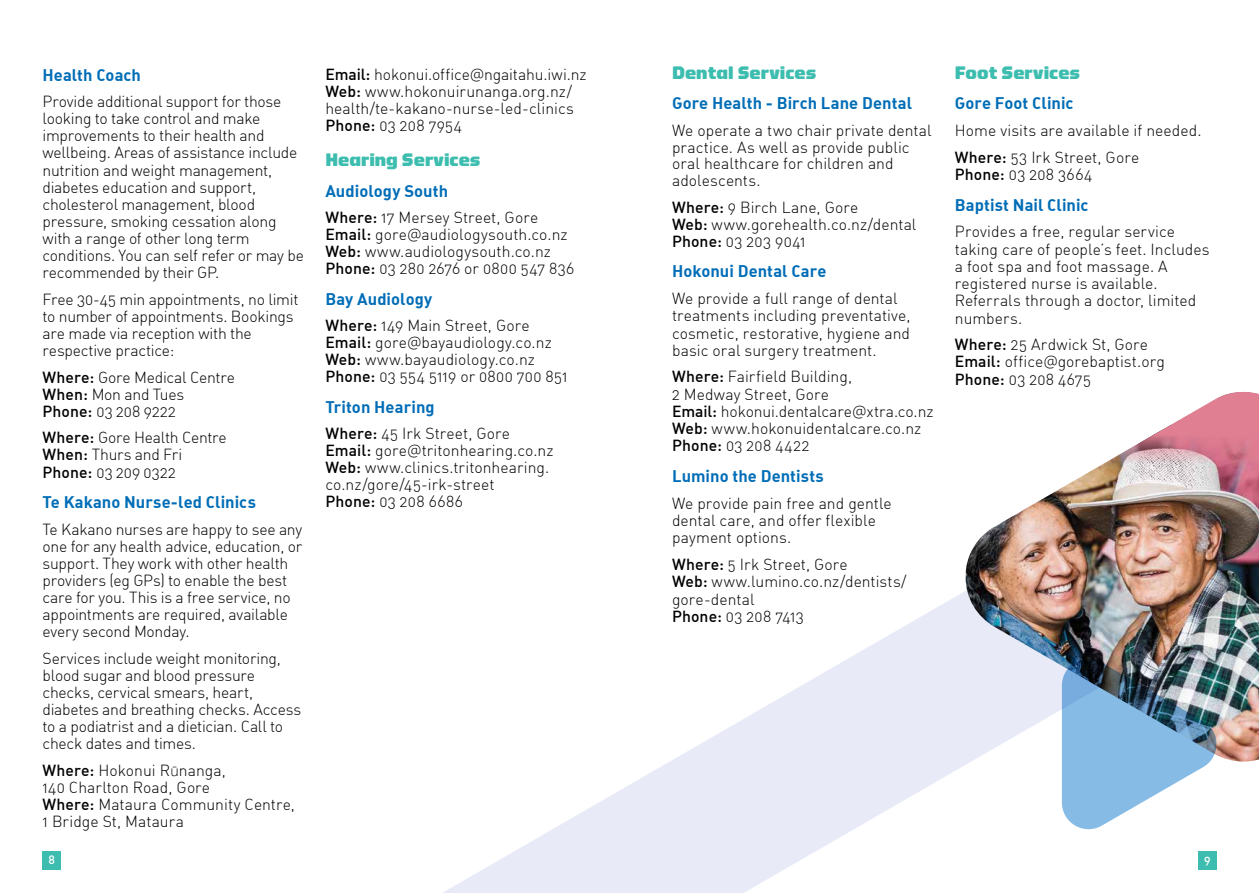
<style>
.page{position:relative;width:1259px;height:893px;background:#fff}
.page>*{position:absolute;margin:0;border:0;box-sizing:border-box;transform-origin:0 0}
.t1{font:900 18px "Torque";color:#3dbdaf}
.t2{font:16.5px "DIN Bold Alternate";letter-spacing:.005em;color:#006db7}
.t3{font:15.75px/17.2px "DIN Light Alternate";color:#000}
.t4{font:15.75px/17.1px "DIN Light Alternate";letter-spacing:-.02em;color:#000}
.t5{font:15.75px "DIN Light Alternate";letter-spacing:.025em;color:#000}
.t6{font:12px "DIN Medium Alternate";color:#fff}
.s1{font-family:"DIN Medium Alternate"}
.s2{font-family:"Open Sans";font-weight:300;font-size:14.25px}
.s3{font-family:"Open Sans";font-weight:300}
</style>
<div class="page">
<div style="left:43px;top:851px;width:18px;height:18px;background:#3dbdaf"></div>
<svg style="left:443px;top:591px;width:774px;height:302px"></svg>
<img style="left:965px;top:465px;width:294px;height:297px">
<svg style="left:1101px;top:392px;width:158px;height:73px"></svg>
<img style="left:1062px;top:658px;width:154px;height:171px">
<p class="t2" style="left:43px;top:64px;width:100px">Health Coach</p>
<p class="t4" style="left:43px;top:93px;width:263px">Provide additional support for those looking to take control and make improvements to their health and wellbeing. Areas of assistance include nutrition and weight management, diabetes education and support, cholesterol management, blood pressure, smoking cessation along with a range of other long term conditions. You can self refer or may be recommended by their GP.</p>
<p class="t4" style="left:43px;top:290px;width:257px">Free 30-45 min appointments, no limit to number of appointments. Bookings are made via reception with the respective practice:</p>
<p class="t3" style="left:43px;top:368px;width:194px"><span class="s1">Where:</span> Gore Medical Centre<br><span class="s1">When:</span> Mon and Tues<br><span class="s1">Phone:</span> 03 208 9222</p>
<p class="t3" style="left:43px;top:429px;width:186px"><span class="s1">Where:</span> Gore Health Centre<br><span class="s1">When:</span> Thurs and Fri<br><span class="s1">Phone:</span> 03 209 0322</p>
<p class="t2" style="left:43px;top:491px;width:215px">Te Kakano Nurse-led Clinics</p>
<p class="t3" style="left:43px;top:520px;width:261px">Te Kakano nurses are happy to see any one for any health advice, education, or support. They work with other health providers (eg GPs) to enable the best care for you. This is a free service, no appointments are required, available every second Monday.</p>
<p class="t4" style="left:43px;top:650px;width:260px">Services include weight monitoring, blood sugar and blood pressure checks, cervical smears, heart, diabetes and breathing checks. Access to a podiatrist and a dietician. Call to check dates and times.</p>
<p class="t3" style="left:43px;top:762px;width:254px"><span class="s1">Where:</span> Hokonui R<span class="s2">ū</span>nanga,<br>140 Charlton Road, Gore<br><span class="s1">Where:</span> Mataura Community Centre,<br>1 Bridge St, Mataura</p>
<p class="t3" style="left:325px;top:65px;width:263px"><span class="s1">Email:</span> hokonui.office<span class="s3">@</span>ngaitahu.iwi.nz <span class="s1">Web:</span> www.hokonuirunanga.org.nz/ health/te-kakano-nurse-led-clinics <span class="s1">Phone:</span> 03 208 7954</p>
<p class="t1" style="left:325px;top:149px;width:157px">Hearing Services</p>
<p class="t2" style="left:325px;top:180px;width:124px">Audiology South</p>
<p class="t3" style="left:325px;top:209px;width:250px"><span class="s1">Where:</span> 17 Mersey Street, Gore<br><span class="s1">Email:</span> gore<span class="s3">@</span>audiologysouth.co.nz<br><span class="s1">Web:</span> www.audiologysouth.co.nz<br><span class="s1">Phone:</span> 03 280 2676 or 0800 547 836</p>
<p class="t2" style="left:325px;top:288px;width:108px">Bay Audiology</p>
<p class="t3" style="left:325px;top:317px;width:244px"><span class="s1">Where:</span> 149 Main Street, Gore<br><span class="s1">Email:</span> gore<span class="s3">@</span>bayaudiology.co.nz<br><span class="s1">Web:</span> www.bayaudiology.co.nz<br><span class="s1">Phone:</span> 03 554 5119 or 0800 700 851</p>
<p class="t2" style="left:325px;top:396px;width:111px">Triton Hearing</p>
<p class="t3" style="left:325px;top:425px;width:230px"><span class="s1">Where:</span> 45 Irk Street, Gore<br><span class="s1">Email:</span> gore<span class="s3">@</span>tritonhearing.co.nz<br><span class="s1">Web:</span> www.clinics.tritonhearing. co.nz/gore/45-irk-street<br><span class="s1">Phone:</span> 03 208 6686</p>
<p class="t1" style="left:672px;top:62px;width:146px">Dental Services</p>
<p class="t2" style="left:672px;top:92px;width:241px">Gore Health - Birch Lane Dental</p>
<p class="t3" style="left:672px;top:121px;width:261px">We operate a two chair private dental practice. As well as provide public oral healthcare for children and adolescents.</p>
<p class="t3" style="left:672px;top:198px;width:246px"><span class="s1">Where:</span> 9 Birch Lane, Gore<br><span class="s1">Web:</span> www.gorehealth.co.nz/dental<br><span class="s1">Phone:</span> 03 203 9041</p>
<p class="t2" style="left:672px;top:261px;width:156px">Hokonui Dental Care</p>
<p class="t3" style="left:672px;top:290px;width:240px">We provide a full range of dental treatments including preventative, cosmetic, restorative, hygiene and basic oral surgery treatment.</p>
<p class="t3" style="left:672px;top:368px;width:263px"><span class="s1">Where:</span> Fairfield Building,<br>2 Medway Street, Gore<br><span class="s1">Email:</span> hokonui.dentalcare<span class="s3">@</span>xtra.co.nz<br><span class="s1">Web:</span> www.hokonuidentalcare.co.nz<br><span class="s1">Phone:</span> 03 208 4422</p>
<p class="t2" style="left:672px;top:466px;width:153px">Lumino the Dentists</p>
<p class="t3" style="left:672px;top:494px;width:221px">We provide pain free and gentle dental care, and offer flexible payment options.</p>
<p class="t3" style="left:672px;top:556px;width:236px"><span class="s1">Where:</span> 5 Irk Street, Gore<br><span class="s1">Web:</span> www.lumino.co.nz/dentists/ gore-dental<br><span class="s1">Phone:</span> 03 208 7413</p>
<p class="t1" style="left:955px;top:62px;width:127px">Foot Services</p>
<p class="t2" style="left:955px;top:93px;width:120px">Gore Foot Clinic</p>
<p class="t3" style="left:955px;top:117px;width:248px;line-height:26.5px">Home visits are available if needed.<br><span class="s1">Where:</span> 53 Irk Street, Gore</p>
<p class="t5" style="left:955px;top:164px;width:139px"><span class="s1">Phone:</span> 03 208 3664</p>
<p class="t2" style="left:955px;top:194px;width:135px">Baptist Nail Clinic</p>
<p class="t3" style="left:955px;top:223px;width:256px">Provides a free, regular service taking care of people’s feet. Includes a foot spa and foot massage. A registered nurse is available.<br>Referrals through a doctor, limited numbers.</p>
<p class="t3" style="left:955px;top:336px;width:211px"><span class="s1">Where:</span> 25 Ardwick St, Gore<br><span class="s1">Email:</span> office<span class="s3">@</span>gorebaptist.org<br><span class="s1">Phone:</span> 03 208 4675</p>
<p class="t6" style="left:48px;top:852px;width:8px">8</p>
<p class="t6" style="left:1204px;top:852px;width:8px">9</p>
</div>
